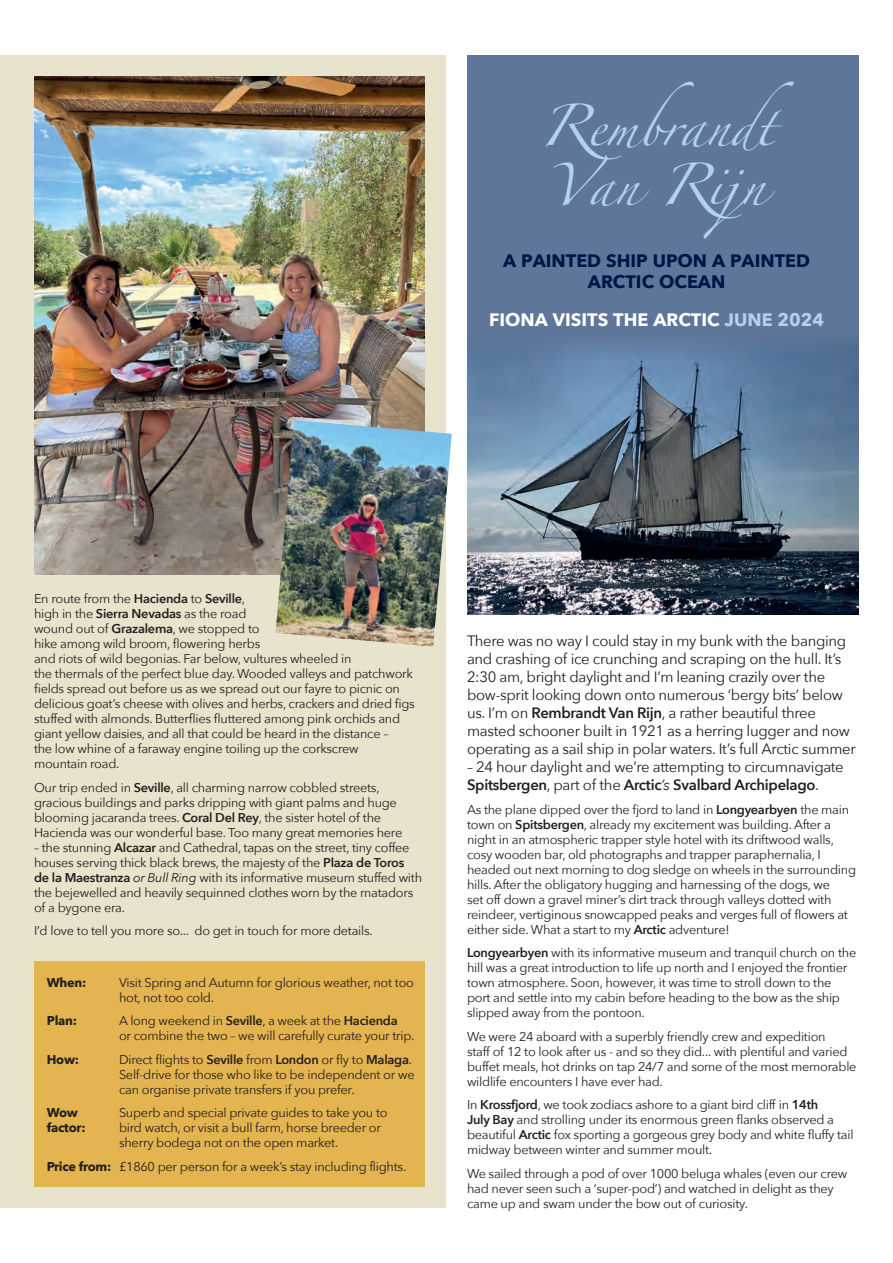
<style>
.page{position:relative;width:893px;height:1263px;background:#fff}
.page>*{position:absolute;margin:0;border:0;box-sizing:border-box;transform-origin:0 0}
.t1{font:37.5px/58.8px "Zapfino";letter-spacing:-.01em;color:#b2d3ee}
.t2{font:700 18px/21px "Avenir Next";color:#001447;text-align:center}
.t3{font:700 18px "Avenir Next";color:#fff}
.t4{font:15px/18px "Avenir Next";letter-spacing:-.02em;color:#231f20}
.t5{font:12.75px/15px "Avenir Next";letter-spacing:-.02em;color:#231f20}
.t6{font:700 12.75px "Avenir Next";letter-spacing:-.02em;color:#231f20}
.s1{color:#b2d3ee}
.s2{font-weight:600}
.s3{font-style:italic}
.s4{font-weight:700}
</style>
<div class="page">
<div style="left:0;top:55px;width:446px;height:1153px;background:#e8e3cd"></div>
<img style="left:34px;top:77px;width:391px;height:498px">
<div style="left:467px;top:55px;width:392px;height:559px;background:#5e7699"></div>
<img style="left:467px;top:344px;width:392px;height:270px">
<div style="left:34px;top:961px;width:391px;height:225px;background:#e4b450"></div>
<img style="left:275px;top:420px;width:177px;height:227px">
<h1 class="t1" style="left:539px;top:103px;width:256px">Rembrandt<br>Va n Rijn</h1>
<h2 class="t2" style="left:503px;top:250px;width:308px">A PAINTED SHIP UPON A PAINTED<br>ARCTIC OCEAN</h2>
<h2 class="t3" style="left:489px;top:304px;width:336px">FIONA VISITS THE ARCTIC <span class="s1">JUNE 2024</span></h2>
<p class="t5" style="left:34px;top:591px;width:382px">En route from the <span class="s2">Hacienda</span> to <span class="s2">Seville</span>,<br>high in the <span class="s2">Sierra Nevadas</span> as the road<br>wound out of <span class="s2">Grazalema</span>, we stopped to<br>hike among wild broom, flowering herbs<br>and riots of wild begonias. Far below, vultures wheeled in<br>the thermals of the perfect blue day. Wooded valleys and patchwork fields spread out before us as we spread out our fayre to picnic on delicious goat’s cheese with olives and herbs, crackers and dried figs stuffed with almonds. Butterflies fluttered among pink orchids and giant yellow daisies, and all that could be heard in the distance –<br>the low whine of a faraway engine toiling up the corkscrew mountain road.</p>
<p class="t5" style="left:34px;top:779px;width:370px">Our trip ended in <span class="s2">Seville</span>, all charming narrow cobbled streets, gracious buildings and parks dripping with giant palms and huge blooming jacaranda trees. <span class="s2">Coral Del Rey</span>, the sister hotel of the Hacienda was our wonderful base. Too many great memories here</p>
<p class="t5" style="left:34px;top:839px;width:390px">– the stunning <span class="s2">Alcazar</span> and Cathedral, tapas on the street, tiny coffee houses serving thick black brews, the majesty of the <span class="s2">Plaza de Toros de la Maestranza</span> <span class="s3">or Bull Ring</span> with its informative museum stuffed with the bejewelled and heavily sequinned clothes worn by the matadors of a bygone era.</p>
<p class="t5" style="left:34px;top:923px;width:340px">I’d love to tell you more so... do get in touch for more details.</p>
<p class="t6" style="left:47px;top:971px;width:41px">When:</p>
<p class="t5" style="left:119px;top:974px;width:296px">Visit Spring and Autumn for glorious weather, not too hot, not too cold.</p>
<p class="t6" style="left:47px;top:1009px;width:32px">Plan:</p>
<p class="t5" style="left:119px;top:1012px;width:297px">A long weekend in <span class="s2">Seville</span>, a week at the <span class="s2">Hacienda<br></span>or combine the two – we will carefully curate your trip.</p>
<p class="t6" style="left:47px;top:1048px;width:34px">How:</p>
<p class="t5" style="left:119px;top:1051px;width:297px">Direct flights to <span class="s2">Seville</span> from <span class="s2">London</span> or fly to <span class="s2">Malaga</span>.<br>Self-drive for those who like to be independent or we can organise private transfers if you prefer.</p>
<p class="t6" style="left:47px;top:1101px;width:33px">Wow</p>
<p class="t5" style="left:119px;top:1104px;width:270px">Superb and special private guides to take you to</p>
<p class="t6" style="left:47px;top:1116px;width:40px">factor:</p>
<p class="t5" style="left:119px;top:1119px;width:263px">bird watch, or visit a bull farm, horse breeder or sherry bodega not on the open market.</p>
<p class="t5" style="left:47px;top:1158px;width:361px"><span class="s4">Price from:</span> £1860 per person for a week’s stay including flights.</p>
<p class="t4" style="left:467px;top:631px;width:390px">There was no way I could stay in my bunk with the banging and crashing of ice crunching and scraping on the hull. It’s 2:30 am, bright daylight and I’m leaning crazily over the bow-sprit looking down onto numerous ‘bergy bits’ below us. I’m on <span class="s2">Rembrandt Van Rijn</span>, a rather beautiful three masted schooner built in 1921 as a herring lugger and now operating as a sail ship in polar waters. It’s full Arctic summer</p>
<p class="t4" style="left:467px;top:757px;width:378px">– 24 hour daylight and we’re attempting to circumnavigate<br><span class="s2">Spitsbergen</span>, part of the <span class="s2">Arctic</span><span class="s3">’s</span> <span class="s2">Svalbard Archipelago</span>.</p>
<p class="t5" style="left:467px;top:801px;width:391px">As the plane dipped over the fjord to land in <span class="s2">Longyearbyen</span> the main town on <span class="s2">Spitsbergen</span>, already my excitement was building. After a night in an atmospheric trapper style hotel with its driftwood walls, cosy wooden bar, old photographs and trapper paraphernalia, I headed out next morning to dog sledge on wheels in the surrounding hills. After the obligatory hugging and harnessing of the dogs, we<br>set off down a gravel miner’s dirt track through valleys dotted with reindeer, vertiginous snowcapped peaks and verges full of flowers at either side. What a start to my <span class="s2">Arctic</span> adventure!</p>
<p class="t5" style="left:467px;top:945px;width:391px"><span class="s2">Longyearbyen</span> with its informative museum and tranquil church on the hill was a great introduction to life up north and I enjoyed the frontier town atmosphere. Soon, however, it was time to stroll down to the port and settle into my cabin before heading to the bow as the ship slipped away from the pontoon.</p>
<p class="t5" style="left:467px;top:1028px;width:391px">We were 24 aboard with a superbly friendly crew and expedition<br>staff of 12 to look after us - and so they did... with plentiful and varied buffet meals, hot drinks on tap 24/7 and some of the most memorable wildlife encounters I have ever had.</p>
<p class="t5" style="left:467px;top:1096px;width:388px">In <span class="s2">Krossfjord</span>, we took zodiacs ashore to a giant bird cliff in <span class="s2">14th<br>July Bay</span> and strolling under its enormous green flanks observed a beautiful <span class="s2">Arctic</span> fox sporting a gorgeous grey body and white fluffy tail midway between winter and summer moult.</p>
<p class="t5" style="left:467px;top:1165px;width:382px">We sailed through a pod of over 1000 beluga whales (even our crew had never seen such a ‘super-pod’) and watched in delight as they came up and swam under the bow out of curiosity.</p>
</div>
